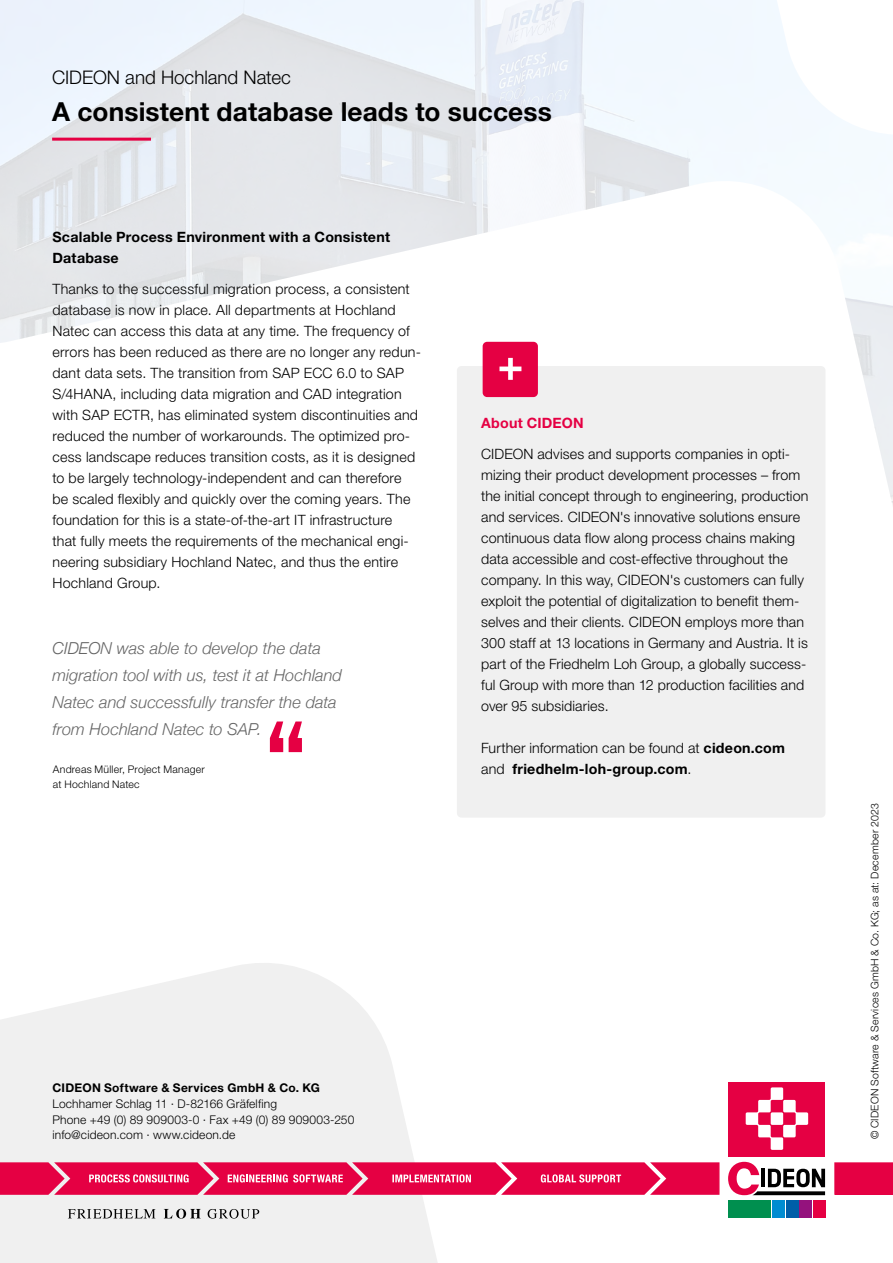
<style>
.page{position:relative;width:893px;height:1263px;background:#fff}
.page>*{position:absolute;margin:0;border:0;box-sizing:border-box;transform-origin:0 0}
.t1{font:700 26.25px "Helvetica Neue LT Pro";letter-spacing:.005em;color:#000}
.t2{font:300 18.75px "Helvetica Neue LT Pro";color:#000}
.t3{font:italic 300 16.5px/27px "Helvetica Neue";color:#666}
.t4{font:300 14.25px/21px "Helvetica Neue LT Pro";letter-spacing:.01em;color:#000}
.t5{font:700 14.25px/21px "Helvetica Neue LT Pro";letter-spacing:.015em;color:#000}
.t6{font:700 14.25px "Helvetica Neue LT Pro";letter-spacing:.015em;color:#e50043}
.t7{font:300 12px/15.8px "Helvetica Neue LT Pro";letter-spacing:.015em;color:#000}
.t8{font:700 12px "Helvetica Neue LT Pro";letter-spacing:.02em;color:#000}
.t9{font:300 10.5px/15px "Helvetica Neue LT Pro";letter-spacing:.02em;color:#000}
.s1{font-weight:700}
</style>
<div class="page">
<svg style="left:0;top:963px;width:438px;height:300px;fill:#f0f0f0"></svg>
<img style="left:0;top:0;width:893px;height:504px">
<div style="left:457px;top:366px;width:368px;height:452px;background:#f0f0f0;border-radius:4px"></div>
<div style="left:483px;top:342px;width:55px;height:55px;background:#e50043;border-radius:4px"></div>
<svg style="left:499px;top:358px;width:22px;height:22px"></svg>
<hr style="left:52px;top:138px;width:99px;height:3px;background:#e50043">
<svg style="left:289px;top:721px;width:13px;height:31px"></svg>
<svg style="left:270px;top:721px;width:13px;height:31px"></svg>
<svg style="left:68px;top:1209px;width:191px;height:10px"></svg>
<div style="left:834px;top:1162px;width:59px;height:33px;background:#e50043"></div>
<svg style="left:728px;top:1082px;width:98px;height:136px"></svg>
<div style="left:729px;top:1082px;width:96px;height:74px;background:#e50043"></div>
<svg style="left:746px;top:1087px;width:62px;height:63px"></svg>
<div style="left:729px;top:1201px;width:42px;height:17px;background:#008f4f"></div>
<div style="left:772px;top:1201px;width:13px;height:17px;background:#008cd1"></div>
<div style="left:786px;top:1201px;width:12px;height:17px;background:#005ea8"></div>
<div style="left:799px;top:1201px;width:13px;height:17px;background:#94127d"></div>
<div style="left:813px;top:1201px;width:12px;height:17px;background:#e50043"></div>
<svg style="left:728px;top:1162px;width:97px;height:33px"></svg>
<svg style="left:0;top:1162px;width:719px;height:33px"></svg>
<h2 class="t2" style="left:52px;top:66px;width:240px">CIDEON and Hochland Natec</h2>
<h1 class="t1" style="left:52px;top:95px;width:501px">A consistent database leads to success</h1>
<p class="t5" style="left:52px;top:226px;width:339px">Scalable Process Environment with a Consistent<br>Database</p>
<p class="t4" style="left:52px;top:278px;width:370px">Thanks to the successful migration process, a consistent database is now in place. All departments at Hochland Natec can access this data at any time. The frequency of errors has been reduced as there are no longer any redun&shy;dant data sets. The transition from SAP ECC 6.0 to SAP S/4HANA, including data migration and CAD integration with SAP ECTR, has eliminated system discontinuities and reduced the number of workarounds. The optimized pro&shy;cess landscape reduces transition costs, as it is designed to be largely technology-independent and can therefore be scaled flexibly and quickly over the coming years. The foundation for this is a state-of-the-art IT infrastructure<br>that fully meets the requirements of the mechanical engi&shy;neering subsidiary Hochland Natec, and thus the entire Hochland Group.</p>
<p class="t3" style="left:52px;top:634px;width:291px">CIDEON was able to develop the data migration tool with us, test it at Hochland Natec and successfully transfer the data from Hochland Natec to SAP.</p>
<p class="t9" style="left:53px;top:761px;width:153px">Andreas Müller, Project Manager at Hochland Natec</p>
<p class="t6" style="left:481px;top:414px;width:104px">About CIDEON</p>
<p class="t4" style="left:481px;top:443px;width:329px">CIDEON advises and supports companies in opti&shy;mizing their product development processes – from the initial concept through to engineering, production and services. CIDEON's innovative solutions ensure continuous data flow along process chains making data accessible and cost-effective throughout the company. In this way, CIDEON's customers can fully exploit the potential of digitalization to benefit them&shy;selves and their clients. CIDEON employs more than 300 staff at 13 locations in Germany and Austria. It is part of the Friedhelm Loh Group, a globally success&shy;ful Group with more than 12 production facilities and over 95 subsidiaries.</p>
<p class="t4" style="left:481px;top:737px;width:305px">Further information can be found at <span class="s1">cideon.com </span>and <span class="s1">friedhelm-loh-group.com</span>.</p>
<p class="t8" style="left:52px;top:1080px;width:269px">CIDEON Software &amp; Services GmbH &amp; Co. KG</p>
<p class="t7" style="left:52px;top:1095px;width:303px">Lochhamer Schlag 11 · D-82166 Gräfelfing<br>Phone +49 (0) 89 909003-0 · Fax +49 (0) 89 909003-250 info@cideon.com · www.cideon.de</p>
<p class="t9" style="left:867px;top:1139px;width:337px;rotate:-90deg">© CIDEON Software &amp; Services GmbH &amp; Co. KG; as at: December 2023</p>
</div>
